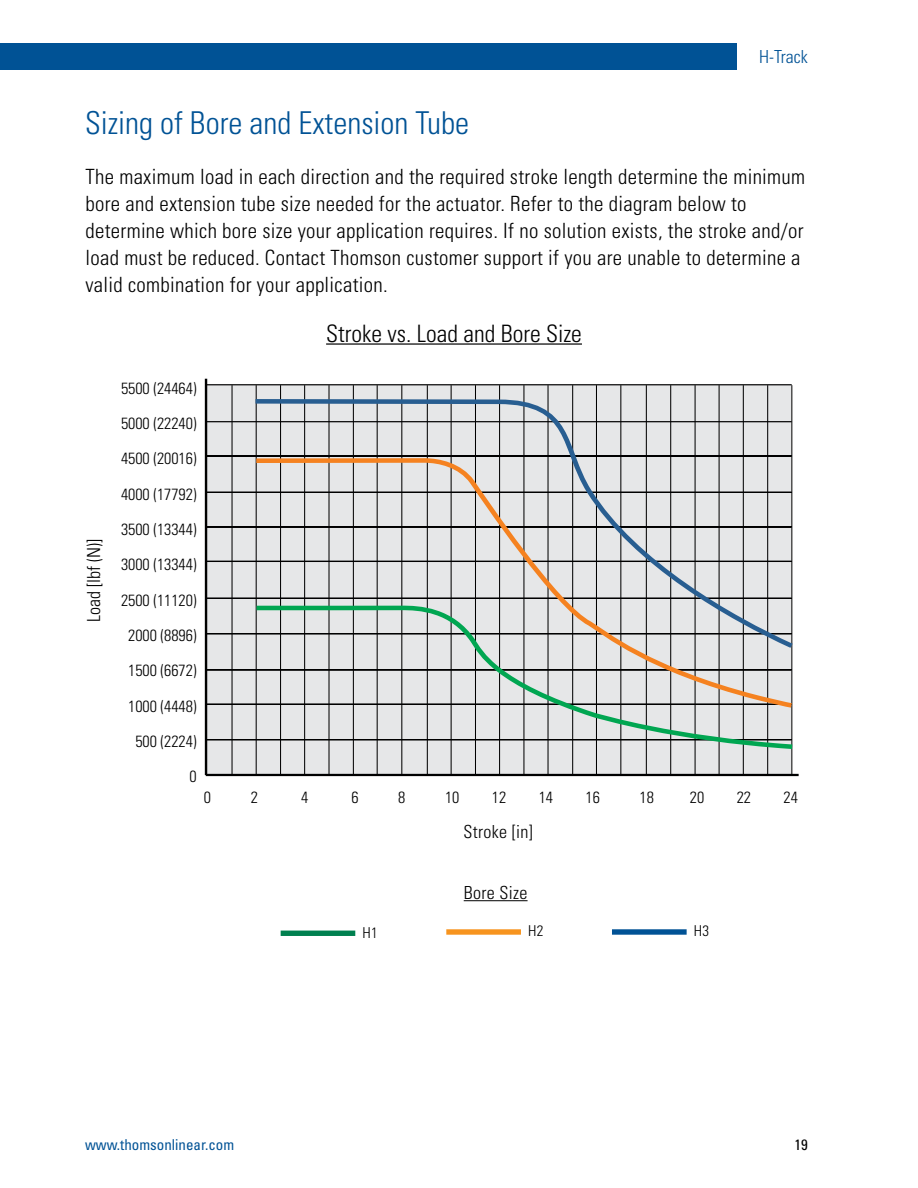
<style>
.page{position:relative;width:918px;height:1188px;background:#fff}
.page>*{position:absolute;margin:0;border:0;box-sizing:border-box;transform-origin:0 0}
.t1{font:300 condensed 31.5px "Univers";color:#005295}
.t2{font:300 condensed 24px "Univers";color:#000}
.t3{font:300 condensed 21px/27px "Univers";letter-spacing:.015em;color:#000}
.t4{font:300 condensed 18px "Univers";letter-spacing:.02em;color:#000}
.t5{font:300 condensed 18px "Univers";color:#005295}
.t6{font:300 condensed 16.2px/35.2px "Univers";color:#000;text-align:right}
.t7{font:condensed 15px "Univers LT Std";color:#005295}
.t8{font:300 condensed 15px "Univers";color:#000}
.t9{font:condensed 15px "Univers LT Std";color:#000}
</style>
<div class="page">
<div style="left:0;top:43px;width:737px;height:27px;background:#005295"></div>
<hr style="left:326px;top:343px;width:256px;height:2px;background:#000">
<hr style="left:464px;top:900px;width:64px;height:1px;background:#000">
<div style="left:281px;top:931px;width:74px;height:5px;background:#00804f"></div>
<div style="left:446px;top:929px;width:75px;height:6px;background:#f7941e"></div>
<div style="left:612px;top:929px;width:75px;height:6px;background:#005295"></div>
<div style="left:206px;top:385px;width:585px;height:390px;background:#e6e7e8"></div>
<hr style="left:205px;top:379px;width:2px;height:396px;background:#000">
<hr style="left:206px;top:384px;width:586px;height:1px;background:#000">
<hr style="left:206px;top:421px;width:586px;height:1px;background:#000">
<hr style="left:206px;top:455px;width:586px;height:2px;background:#000">
<hr style="left:206px;top:492px;width:586px;height:1px;background:#000">
<hr style="left:206px;top:526px;width:586px;height:2px;background:#000">
<hr style="left:206px;top:561px;width:586px;height:1px;background:#000">
<hr style="left:206px;top:598px;width:586px;height:1px;background:#000">
<hr style="left:206px;top:633px;width:586px;height:1px;background:#000">
<hr style="left:206px;top:669px;width:586px;height:1px;background:#000">
<hr style="left:206px;top:704px;width:586px;height:1px;background:#000">
<hr style="left:206px;top:739px;width:586px;height:1px;background:#000">
<hr style="left:206px;top:774px;width:593px;height:2px;background:#000">
<hr style="left:232px;top:385px;width:1px;height:390px;background:#000">
<hr style="left:256px;top:385px;width:1px;height:390px;background:#000">
<hr style="left:280px;top:385px;width:1px;height:390px;background:#000">
<hr style="left:304px;top:385px;width:1px;height:390px;background:#000">
<hr style="left:329px;top:385px;width:1px;height:390px;background:#000">
<hr style="left:353px;top:385px;width:1px;height:390px;background:#000">
<hr style="left:377px;top:385px;width:1px;height:390px;background:#000">
<hr style="left:402px;top:385px;width:1px;height:390px;background:#000">
<hr style="left:427px;top:385px;width:1px;height:390px;background:#000">
<hr style="left:451px;top:385px;width:1px;height:390px;background:#000">
<hr style="left:475px;top:385px;width:1px;height:390px;background:#000">
<hr style="left:499px;top:385px;width:1px;height:390px;background:#000">
<hr style="left:524px;top:385px;width:1px;height:390px;background:#000">
<hr style="left:548px;top:385px;width:1px;height:390px;background:#000">
<hr style="left:572px;top:385px;width:1px;height:390px;background:#000">
<hr style="left:596px;top:385px;width:1px;height:390px;background:#000">
<hr style="left:621px;top:385px;width:1px;height:390px;background:#000">
<hr style="left:646px;top:385px;width:1px;height:390px;background:#000">
<hr style="left:670px;top:385px;width:1px;height:390px;background:#000">
<hr style="left:695px;top:385px;width:1px;height:390px;background:#000">
<hr style="left:719px;top:385px;width:1px;height:390px;background:#000">
<hr style="left:743px;top:385px;width:1px;height:390px;background:#000">
<hr style="left:767px;top:385px;width:1px;height:390px;background:#000">
<hr style="left:792px;top:385px;width:1px;height:390px;background:#000">
<svg style="left:252px;top:652px;width:541px;height:100px"></svg>
<svg style="left:251px;top:397px;width:542px;height:255px"></svg>
<h1 class="t1" style="left:85px;top:104px;width:386px">Sizing of Bore and Extension Tube</h1>
<p class="t5" style="left:759px;top:46px;width:50px">H-Track</p>
<p class="t3" style="left:85px;top:163px;width:721px">The maximum load in each direction and the required stroke length determine the minimum bore and extension tube size needed for the actuator. Refer to the diagram below to determine which bore size your application requires. If no solution exists, the stroke and/or load must be reduced. Contact Thomson customer support if you are unable to determine a valid combination for your application.</p>
<p class="t4" style="left:83px;top:622px;width:84px;rotate:-90deg">Load [lbf (N)]</p>
<p class="t2" style="left:326px;top:319px;width:257px">Stroke vs. Load and Bore Size</p>
<p class="t6" style="left:121px;top:370px;width:77px">5500 (24464)<br>5000 (22240)<br>4500 (20016)<br>4000 (17792)<br>3500 (13344)<br>3000 (13344)<br>2500 (11120)<br>2000 (8896)<br>1500 (6672)<br>1000 (4448)<br>500 (2224)<br>0</p>
<p class="t6" style="left:204px;top:780px;width:9px">0</p>
<p class="t6" style="left:251px;top:780px;width:9px">2</p>
<p class="t6" style="left:301px;top:780px;width:9px">4</p>
<p class="t6" style="left:352px;top:780px;width:9px">6</p>
<p class="t6" style="left:398px;top:780px;width:9px">8</p>
<p class="t6" style="left:445px;top:780px;width:16px">10</p>
<p class="t6" style="left:492px;top:780px;width:16px">12</p>
<p class="t6" style="left:539px;top:780px;width:16px">14</p>
<p class="t6" style="left:586px;top:780px;width:16px">16</p>
<p class="t6" style="left:640px;top:780px;width:16px">18</p>
<p class="t6" style="left:690px;top:780px;width:16px">20</p>
<p class="t6" style="left:737px;top:780px;width:16px">22</p>
<p class="t6" style="left:784px;top:780px;width:16px">24</p>
<p class="t4" style="left:463px;top:821px;width:71px">Stroke [in]</p>
<p class="t4" style="left:464px;top:882px;width:65px">Bore Size</p>
<p class="t8" style="left:363px;top:923px;width:17px">H1</p>
<p class="t8" style="left:528px;top:922px;width:17px">H2</p>
<p class="t8" style="left:694px;top:922px;width:17px">H3</p>
<p class="t7" style="left:85px;top:1135px;width:151px">www.thomsonlinear.com</p>
<p class="t9" style="left:795px;top:1135px;width:15px">19</p>
</div>
